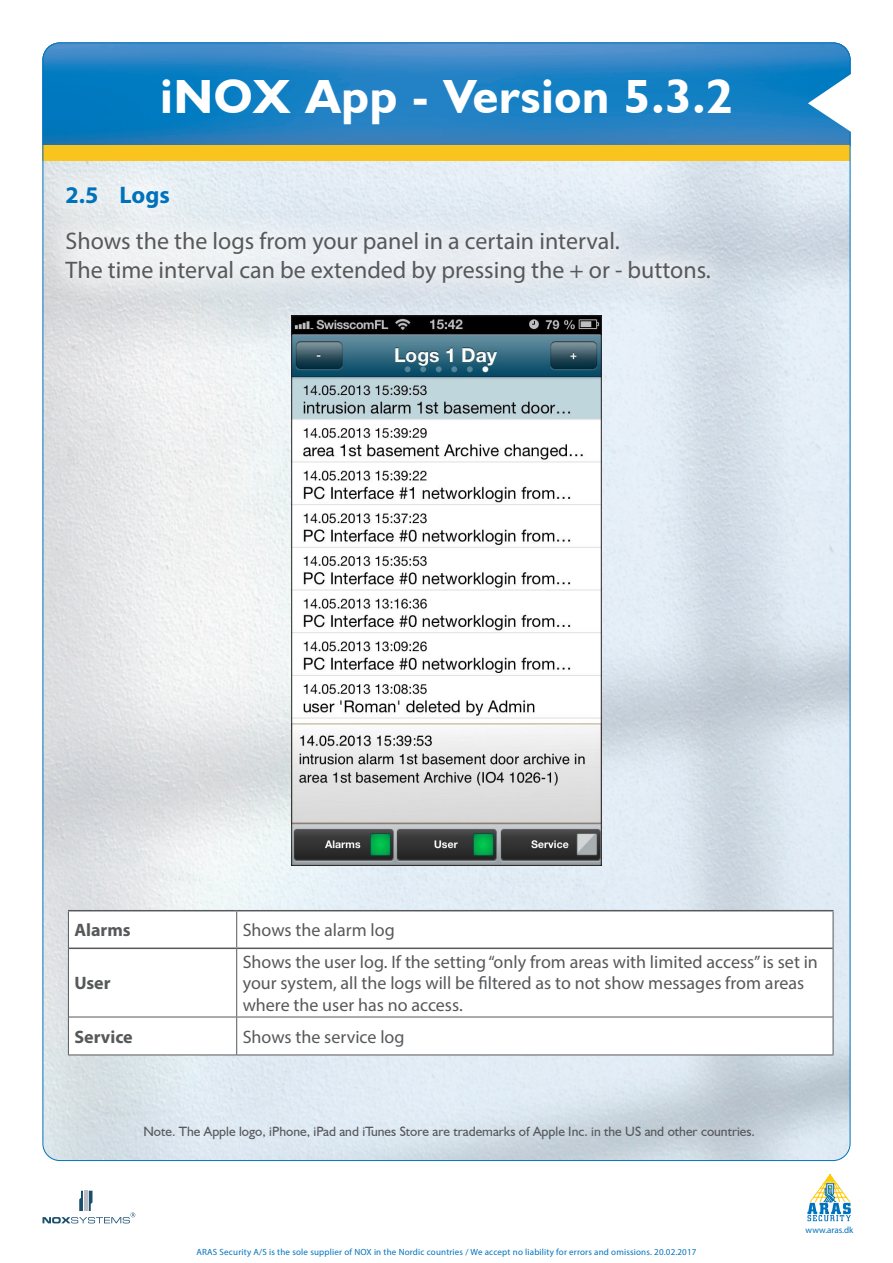
<style>
.page{position:relative;width:893px;height:1263px;background:#fff}
.page>*{position:absolute;margin:0;border:0;box-sizing:border-box;transform-origin:0 0}
.Titel_productgroep_i{font:700 48px "Humanist 521 BT";letter-spacing:.02em;color:#fff}
.Bodytekst{font:24px "Myriad Pro";color:#57585a}
.Bodytekst-2{font:700 24px "Myriad Pro";color:#0072bc}
.Bodytekst-3{font:18px/21.6px "Myriad Pro";color:#57585a}
.Bodytekst-4{font:700 18px "Myriad Pro";color:#57585a}
.Bodytekst-5{font:13.5px "Humanist 521 BT";color:#57585a}
.Titel_productgroep_i-2{font:9px "Myriad Pro";letter-spacing:.02em;color:#0072bc}
.Bodytekst-6{font:9px "Myriad Pro";color:#0072bc}
</style>
<div class="page">
<svg style="left:807px;top:1174px;width:44px;height:47px"></svg>
<img style="left:43px;top:161px;width:807px;height:999px">
<img style="left:43px;top:43px;width:807px;height:102px">
<div style="left:43px;top:145px;width:807px;height:16px;background:#fac41e"></div>
<svg style="left:43px;top:1191px;width:92px;height:32px"></svg>
<img style="left:293px;top:317px;width:307px;height:547px">
<div style="left:291px;top:315px;width:311px;height:551px;border:1px solid #231f20"></div>
<svg style="left:69px;top:911px;width:764px;height:143px"></svg>
<hr style="left:236px;top:911px;width:1px;height:36px;background:#57585a">
<hr style="left:236px;top:949px;width:1px;height:68px;background:#57585a">
<hr style="left:237px;top:1017px;width:596px;height:1px;background:#57585a">
<hr style="left:236px;top:1017px;width:1px;height:37px;background:#57585a">
<hr style="left:833px;top:911px;width:1px;height:37px;background:#57585a">
<hr style="left:833px;top:948px;width:1px;height:69px;background:#57585a">
<hr style="left:833px;top:1017px;width:1px;height:37px;background:#57585a">
<hr style="left:237px;top:1054px;width:596px;height:1px;background:#57585a">
<hr style="left:69px;top:1017px;width:168px;height:1px;background:#57585a">
<hr style="left:68px;top:1054px;width:169px;height:1px;background:#57585a">
<hr style="left:68px;top:910px;width:169px;height:1px;background:#57585a">
<hr style="left:69px;top:947px;width:168px;height:2px;background:#57585a">
<hr style="left:237px;top:947px;width:596px;height:2px;background:#57585a">
<hr style="left:237px;top:910px;width:596px;height:1px;background:#57585a">
<hr style="left:68px;top:911px;width:1px;height:37px;background:#57585a">
<hr style="left:68px;top:948px;width:1px;height:69px;background:#57585a">
<hr style="left:68px;top:1017px;width:1px;height:37px;background:#57585a">
<svg style="left:808px;top:71px;width:43px;height:64px"></svg>
<svg style="left:42px;top:160px;width:694px;height:149px;background:#e1e8ed"></svg>
<p class="Titel_productgroep_i" style="left:161px;top:67px;width:574px">iNOX App - Version 5.3.2</p>
<p class="Bodytekst-2" style="left:66px;top:179px;width:106px">2.5 Logs</p>
<p class="Bodytekst" style="left:66px;top:227px;width:556px">Shows the the logs from your panel in a certain interval.</p>
<p class="Bodytekst" style="left:66px;top:255px;width:647px">The time interval can be extended by pressing the + or - buttons.</p>
<p class="Bodytekst-4" style="left:74px;top:918px;width:58px">Alarms</p>
<p class="Bodytekst-3" style="left:243px;top:919px;width:154px">Shows the alarm log</p>
<p class="Bodytekst-4" style="left:74px;top:971px;width:38px">User</p>
<p class="Bodytekst-3" style="left:243px;top:951px;width:577px">Shows the user log. If the setting “only from areas with limited access” is set in your system, all the logs will be filtered as to not show messages from areas where the user has no access.</p>
<p class="Bodytekst-4" style="left:74px;top:1025px;width:60px">Service</p>
<p class="Bodytekst-3" style="left:243px;top:1025px;width:163px">Shows the service log</p>
<p class="Bodytekst-5" style="left:143px;top:1123px;width:613px">Note. The Apple logo, iPhone, iPad and iTunes Store are trademarks of Apple Inc. in the US and other countries.</p>
<p class="Titel_productgroep_i-2" style="left:196px;top:1246px;width:501px">ARAS Security A/S is the sole supplier of NOX in the Nordic countries / We accept no liability for errors and omissions. 20.02.2017</p>
<p class="Bodytekst-6" style="left:806px;top:1224px;width:49px">www.aras.dk</p>
</div>
